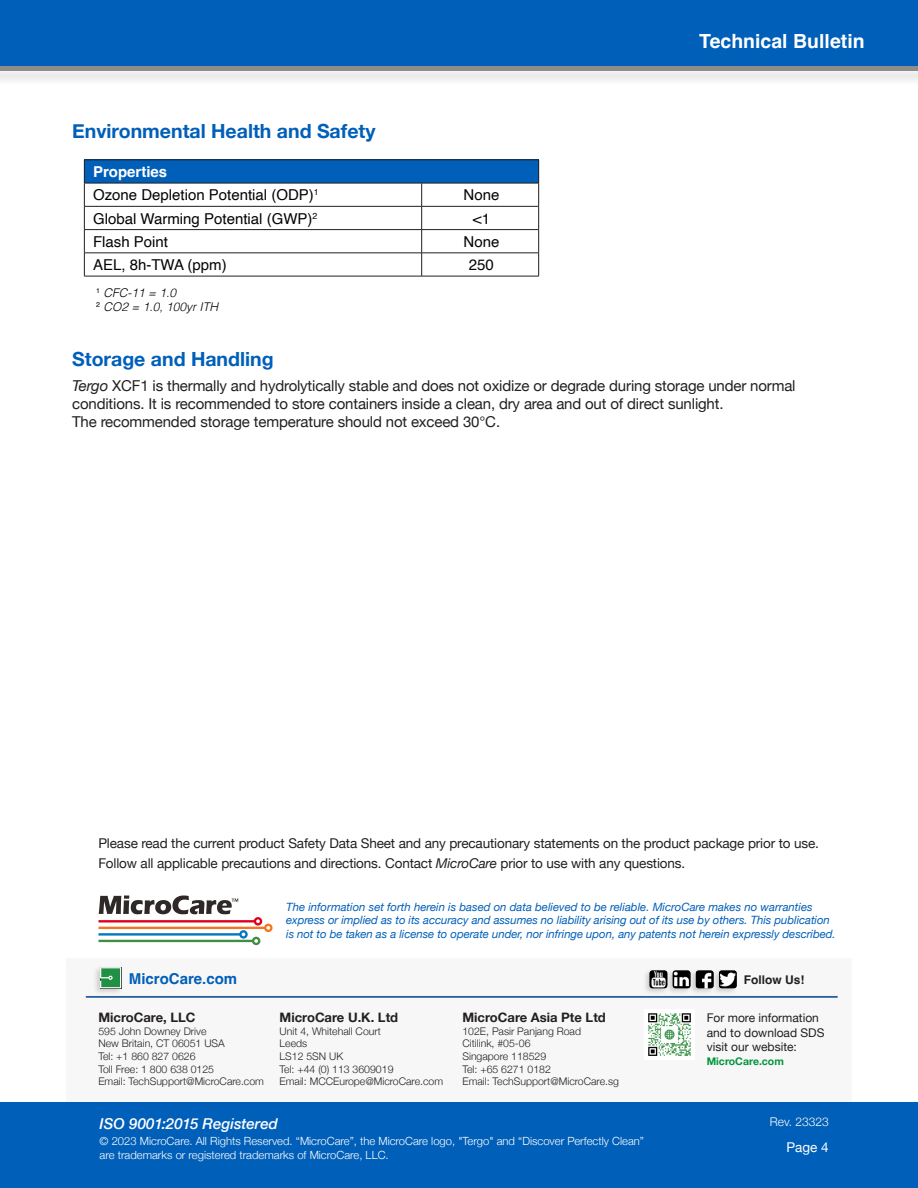
<style>
.page{position:relative;width:918px;height:1188px;background:#fff}
.page>*{position:absolute;margin:0;border:0;box-sizing:border-box;transform-origin:0 0}
.t1{font:700 19.5px "Helvetica Neue";color:#005fb9}
.t2{font:700 19.5px "Helvetica";color:#fff}
.t3{font:15px/18px "Helvetica Neue";letter-spacing:-.01em;color:#231f20}
.t4{font:15px "Helvetica";color:#040503}
.t5{font:italic 500 15px "Helvetica Neue";color:#fff}
.t6{font:700 15px "Helvetica";color:#005fb9}
.t7{font:700 15px "Helvetica";color:#fff}
.t8{font:13.5px/19.5px "Helvetica Neue";letter-spacing:-.01em;color:#231f20}
.t9{font:13.5px "Helvetica Neue";color:#fff}
.t10{font:700 13.05px "Helvetica Neue";color:#231f20}
.t11{font:12px/14.4px "Helvetica Neue";color:#231f20}
.t12{font:italic 300 12px "Helvetica";color:#040503}
.t13{font:700 12px "Helvetica";color:#231f20}
.t14{font:300 12px "Helvetica Neue";color:#fff}
.t15{font:italic 11.4px/13.6px "Helvetica Neue";letter-spacing:-.005em;color:#005fb9}
.t16{font:300 11.25px/13.5px "Helvetica Neue";color:#fff}
.t17{font:300 10.5px/12.6px "Helvetica Neue";color:#231f20}
.t18{font:700 10.5px "Helvetica Neue";color:#00943d}
.s1{font-style:italic}
</style>
<div class="page">
<div style="left:0;top:1102px;width:918px;height:86px;background:#005fb9"></div>
<div style="left:55px;top:956px;width:802px;height:161px;background:#231f20;opacity:.19"></div>
<div style="left:66px;top:958px;width:786px;height:144px;background:#f7f7f7"></div>
<div style="left:712px;top:969px;width:27px;height:27px;background:#231f20;opacity:.19"></div>
<img style="left:719px;top:971px;width:18px;height:17px">
<div style="left:688px;top:969px;width:27px;height:27px;background:#231f20;opacity:.19"></div>
<img style="left:696px;top:971px;width:18px;height:17px">
<div style="left:665px;top:969px;width:27px;height:27px;background:#231f20;opacity:.19"></div>
<img style="left:673px;top:971px;width:17px;height:17px">
<div style="left:642px;top:969px;width:27px;height:27px;background:#231f20;opacity:.19"></div>
<img style="left:650px;top:971px;width:17px;height:17px">
<img style="left:648px;top:1013px;width:43px;height:43px">
<hr style="left:86px;top:996px;width:752px;height:2px;background:#005fb9">
<div style="left:93px;top:965px;width:30px;height:31px;background:#231f20;opacity:.19"></div>
<svg style="left:100px;top:967px;width:21px;height:21px"></svg>
<svg style="left:99px;top:896px;width:174px;height:49px"></svg>
<div style="left:0;top:0;width:918px;height:71px;background:#005fb9"></div>
<div style="left:0;top:65px;width:918px;height:21px;background:#f2f2f2"></div>
<div style="left:0;top:66px;width:918px;height:5px;background:#908c8a"></div>
<div style="left:84px;top:160px;width:455px;height:23px;background:#005fb9"></div>
<hr style="left:84px;top:160px;width:338px;height:1px;background:#231f20">
<hr style="left:422px;top:160px;width:117px;height:1px;background:#231f20">
<hr style="left:84px;top:183px;width:338px;height:1px;background:#231f20">
<hr style="left:422px;top:183px;width:117px;height:1px;background:#231f20">
<hr style="left:84px;top:206px;width:338px;height:1px;background:#231f20">
<hr style="left:422px;top:206px;width:117px;height:1px;background:#231f20">
<hr style="left:84px;top:229px;width:338px;height:1px;background:#231f20">
<hr style="left:422px;top:229px;width:117px;height:1px;background:#231f20">
<hr style="left:84px;top:253px;width:338px;height:1px;background:#231f20">
<svg style="left:84px;top:160px;width:1px;height:116px"></svg>
<hr style="left:422px;top:253px;width:117px;height:1px;background:#231f20">
<svg style="left:421px;top:183px;width:1px;height:93px"></svg>
<svg style="left:538px;top:160px;width:1px;height:116px"></svg>
<hr style="left:84px;top:276px;width:338px;height:1px;background:#231f20">
<hr style="left:422px;top:276px;width:117px;height:1px;background:#231f20">
<p class="t1" style="left:72px;top:115px;width:305px">Environmental Health and Safety</p>
<p class="t7" style="left:93px;top:163px;width:76px">Properties</p>
<p class="t4" style="left:93px;top:184px;width:227px">Ozone Depletion Potential (ODP)<sup>1</sup></p>
<p class="t4" style="left:464px;top:184px;width:37px">None</p>
<p class="t4" style="left:93px;top:207px;width:226px">Global Warming Potential (GWP)<sup>2</sup></p>
<p class="t4" style="left:473px;top:207px;width:19px">&lt;1</p>
<p class="t4" style="left:93px;top:230px;width:77px">Flash Point</p>
<p class="t4" style="left:464px;top:230px;width:37px">None</p>
<p class="t4" style="left:93px;top:253px;width:135px">AEL, 8h-TWA (ppm)</p>
<p class="t4" style="left:469px;top:253px;width:27px">250</p>
<p class="t12" style="left:96px;top:283px;width:81px"><sup>1</sup> CFC-11 = 1.0</p>
<p class="t12" style="left:96px;top:297px;width:123px"><sup>2</sup> CO2 = 1.0, 100yr ITH</p>
<h1 class="t2" style="left:699px;top:30px;width:167px">Technical Bulletin</h1>
<p class="t1" style="left:72px;top:344px;width:203px">Storage and Handling</p>
<p class="t3" style="left:72px;top:378px;width:725px"><span class="s1">Tergo</span> XCF1 is thermally and hydrolytically stable and does not oxidize or degrade during storage under normal conditions. It is recommended to store containers inside a clean, dry area and out of direct sunlight.<br>The recommended storage temperature should not exceed 30°C.</p>
<p class="t8" style="left:98px;top:835px;width:722px">Please read the current product Safety Data Sheet and any precautionary statements on the product package prior to use.<br>Follow all applicable precautions and directions. Contact <span class="s1">MicroCare</span> prior to use with any questions.</p>
<h2 class="t6" style="left:129px;top:970px;width:110px">MicroCare.com</h2>
<p class="t10" style="left:98px;top:1007px;width:99px">MicroCare, LLC</p>
<p class="t17" style="left:98px;top:1024px;width:167px">595 John Downey Drive<br>New Britain, CT 06051 USA<br>Tel: +1 860 827 0626<br>Toll Free: 1 800 638 0125<br>Email: TechSupport@MicroCare.com</p>
<p class="t15" style="left:286px;top:900px;width:551px">The information set forth herein is based on data believed to be reliable. MicroCare makes no warranties express or implied as to its accuracy and assumes no liability arising out of its use by others. This publication is not to be taken as a license to operate under, nor infringe upon, any patents not herein expressly described.</p>
<p class="t10" style="left:280px;top:1007px;width:120px">MicroCare U.K. Ltd</p>
<p class="t17" style="left:280px;top:1024px;width:165px">Unit 4, Whitehall Court<br>Leeds<br>LS12 5SN UK<br>Tel: +44 (0) 113 3609019<br>Email: MCCEurope@MicroCare.com</p>
<p class="t10" style="left:462px;top:1007px;width:145px">MicroCare Asia Pte Ltd</p>
<p class="t17" style="left:462px;top:1024px;width:158px">102E, Pasir Panjang Road<br>Citilink, #05-06<br>Singapore 118529<br>Tel: +65 6271 0182<br>Email: TechSupport@MicroCare.sg</p>
<p class="t13" style="left:744px;top:972px;width:62px">Follow Us!</p>
<p class="t11" style="left:707px;top:1012px;width:119px">For more information and to download SDS visit our website:</p>
<p class="t18" style="left:707px;top:1053px;width:79px">MicroCare.com</p>
<h2 class="t5" style="left:100px;top:1110px;width:180px">ISO 9001:2015 Registered</h2>
<p class="t16" style="left:100px;top:1134px;width:546px">© 2023 MicroCare. All Rights Reserved. “MicroCare”, the MicroCare logo, "Tergo" and “Discover Perfectly Clean” are trademarks or registered trademarks of MicroCare, LLC.</p>
<p class="t14" style="left:770px;top:1112px;width:60px">Rev. 23323</p>
<p class="t9" style="left:787px;top:1137px;width:44px">Page 4</p>
</div>
